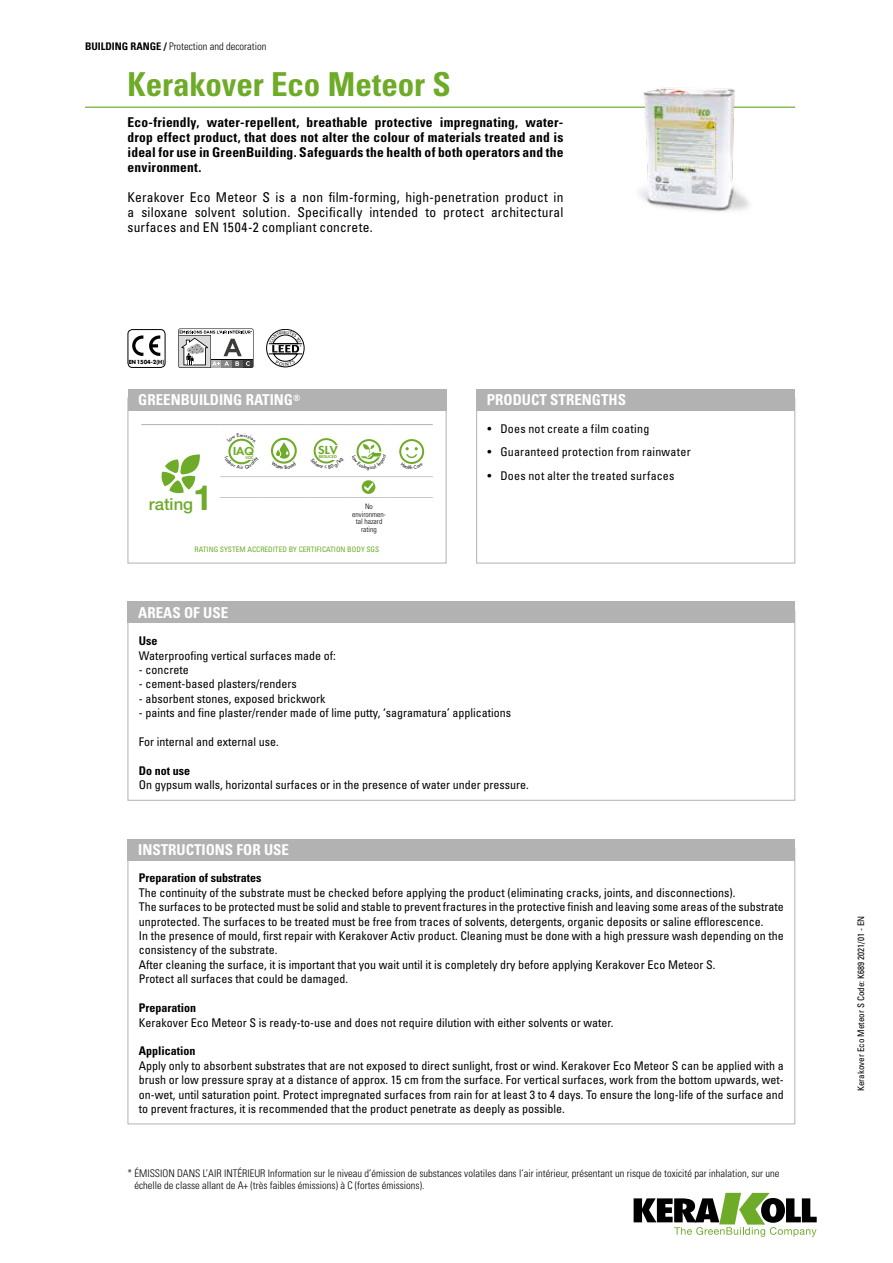
<style>
.page{position:relative;width:893px;height:1263px;background:#fff}
.page>*{position:absolute;margin:0;border:0;box-sizing:border-box;transform-origin:0 0}
.t1{font:700 condensed 33px "Univers LT Std";letter-spacing:-.005em;color:#6eab28}
.t2{font:500 16.65px "Helvetica Neue LT Std";color:#6eab28}
.t3{font:700 condensed 15px "Univers LT Std";color:#fff}
.t4{font:700 condensed 13.5px/15px "Univers LT Std";letter-spacing:.015em;color:#000;text-align:justify}
.t5{font:condensed 13.5px/15px "Univers LT Std";letter-spacing:.015em;color:#000;text-align:justify}
.t6{font:condensed 12px/14.4px "Univers LT Std";color:#000}
.t7{font:condensed 12px "Univers LT Std";letter-spacing:.02em;color:#000}
.t8{font:700 condensed 12px "Univers LT Std";color:#000}
.t9{font:800 10.8px "Futura Std";color:#6eab28;scale:1.15 1}
.t10{font:300 condensed 10.5px/12px "Univers LT Std";color:#000}
.t11{font:800 10.5px "Futura Std";color:#6eab28;scale:1.15 1}
.t12{font:condensed 9px "Univers LT Std";color:#000}
.t13{font:condensed 7.5px "Univers LT Std";color:#6eab28}
.t14{font:300 condensed 7.5px/7.5px "Univers LT Std";color:#000;text-align:center}
.t15{font:700 5.4px "Futura Std";letter-spacing:-.015em;color:#000;scale:.95 1}
.t16{font:800 3.75px "Futura Std";color:#6eab28;scale:1.2 1}
.t17{font:800 3.6px "Futura Std";color:#6eab28;scale:1.15 1}
.s1{font-weight:700}
.s2{font-weight:700;font-size:34.8px}
.s3{font-size:10.8px}
</style>
<div class="page">
<svg style="left:634px;top:1193px;width:183px;height:44px"></svg>
<hr style="left:85px;top:107px;width:710px;height:1px;background:#6eab28">
<div style="left:476px;top:398px;width:319px;height:165px;border:1px solid #b3b2b2"></div>
<div style="left:128px;top:398px;width:318px;height:165px;border:1px solid #b3b2b2"></div>
<div style="left:128px;top:389px;width:318px;height:21px;background:#b3b2b2"></div>
<div style="left:476px;top:389px;width:319px;height:21px;background:#b3b2b2"></div>
<img style="left:623px;top:88px;width:136px;height:124px">
<div style="left:128px;top:329px;width:37px;height:39px;border:1px solid #000;border-radius:5px"></div>
<svg style="left:132px;top:335px;width:11px;height:21px"></svg>
<svg style="left:149px;top:335px;width:11px;height:21px"></svg>
<div style="left:266px;top:329px;width:38px;height:38px;border:1px solid #000;border-radius:50%"></div>
<hr style="left:269px;top:354px;width:33px;height:1px;background:#000">
<hr style="left:269px;top:343px;width:33px;height:1px;background:#000">
<svg style="left:178px;top:328px;width:75px;height:40px"></svg>
<svg style="left:179px;top:329px;width:74px;height:38px"></svg>
<div style="left:128px;top:602px;width:667px;height:21px;background:#b3b2b2"></div>
<div style="left:128px;top:839px;width:667px;height:21px;background:#b3b2b2"></div>
<hr style="left:220px;top:476px;width:43px;height:1px;background:#c6c6c6">
<hr style="left:263px;top:476px;width:42px;height:1px;background:#c6c6c6">
<hr style="left:305px;top:476px;width:43px;height:1px;background:#c6c6c6">
<hr style="left:348px;top:476px;width:42px;height:1px;background:#c6c6c6">
<hr style="left:390px;top:476px;width:43px;height:1px;background:#c6c6c6">
<hr style="left:220px;top:497px;width:43px;height:1px;background:#c6c6c6">
<hr style="left:263px;top:497px;width:42px;height:1px;background:#c6c6c6">
<hr style="left:305px;top:497px;width:43px;height:1px;background:#c6c6c6">
<hr style="left:348px;top:497px;width:42px;height:1px;background:#c6c6c6">
<hr style="left:390px;top:497px;width:43px;height:1px;background:#c6c6c6">
<hr style="left:141px;top:424px;width:79px;height:1px;background:#b3b2b2">
<hr style="left:220px;top:424px;width:43px;height:1px;background:#b3b2b2">
<hr style="left:263px;top:424px;width:42px;height:1px;background:#b3b2b2">
<hr style="left:305px;top:424px;width:43px;height:1px;background:#b3b2b2">
<hr style="left:348px;top:424px;width:42px;height:1px;background:#b3b2b2">
<hr style="left:390px;top:424px;width:43px;height:1px;background:#b3b2b2">
<svg style="left:161px;top:454px;width:39px;height:40px"></svg>
<div style="left:271px;top:438px;width:26px;height:26px;border:2px solid #6eab28;border-radius:50%"></div>
<div style="left:314px;top:438px;width:25px;height:25px;border:2px solid #6eab28;border-radius:50%"></div>
<div style="left:327px;top:445px;width:12px;height:14px;background:#fff"></div>
<div style="left:356px;top:439px;width:25px;height:25px;border:2px solid #6eab28;border-radius:50%"></div>
<div style="left:399px;top:439px;width:25px;height:25px;border:2px solid #6eab28;border-radius:50%"></div>
<svg style="left:362px;top:480px;width:13px;height:14px"></svg>
<svg style="left:364px;top:482px;width:9px;height:9px"></svg>
<svg style="left:269px;top:331px;width:32px;height:35px"></svg>
<svg style="left:228px;top:438px;width:27px;height:27px"></svg>
<svg style="left:271px;top:441px;width:25px;height:23px"></svg>
<svg style="left:316px;top:458px;width:19px;height:6px"></svg>
<svg style="left:356px;top:444px;width:26px;height:20px"></svg>
<svg style="left:401px;top:447px;width:22px;height:17px"></svg>
<p class="t10" style="left:85px;top:40px;width:183px"><span class="s1">BUILDING RANGE /</span> Protection and decoration</p>
<h1 class="t1" style="left:128px;top:64px;width:325px">Kerakover Eco Meteor S</h1>
<p class="t4" style="left:128px;top:114px;width:437px">Eco-friendly, water-repellent, breathable protective impregnating, water&shy;drop effect product, that does not alter the colour of materials treated and is ideal for use in GreenBuilding. Safeguards the health of both operators and the environment.</p>
<p class="t5" style="left:128px;top:189px;width:437px">Kerakover Eco Meteor S is a non film-forming, high-penetration product in a siloxane solvent solution. Specifically intended to protect architectural surfaces and EN 1504-2 compliant concrete.</p>
<p class="t15" style="left:129px;top:359px;width:39px">EN 1504-2(H)</p>
<p class="t3" style="left:138px;top:391px;width:164px">GREENBUILDING RATING<sup>®</sup></p>
<p class="t3" style="left:487px;top:391px;width:141px">PRODUCT STRENGTHS</p>
<h2 class="t2" style="left:149px;top:494px;width:65px">rating<span class="s2">1</span></h2>
<p class="t11" style="left:233px;top:445px;width:20px"><span class="s3">I</span>AQ</p>
<p class="t17" style="left:245px;top:455px;width:9px">VOC</p>
<p class="t9" style="left:318px;top:443px;width:18px">SLV</p>
<p class="t16" style="left:319px;top:454px;width:17px">REDUCED</p>
<p class="t14" style="left:352px;top:503px;width:35px">No environmen&shy;tal hazard rating</p>
<p class="t13" style="left:195px;top:545px;width:186px">RATING SYSTEM ACCREDITED BY CERTIFICATION BODY SGS</p>
<p class="t3" style="left:138px;top:603px;width:92px">AREAS OF USE</p>
<p class="t7" style="left:488px;top:421px;width:163px">• Does not create a film coating</p>
<p class="t7" style="left:488px;top:444px;width:205px">• Guaranteed protection from rainwater</p>
<p class="t7" style="left:488px;top:468px;width:188px">• Does not alter the treated surfaces</p>
<p class="t8" style="left:139px;top:634px;width:20px">Use</p>
<p class="t6" style="left:139px;top:648px;width:198px">Waterproofing vertical surfaces made of:</p>
<p class="t6" style="left:139px;top:662px;width:51px">- concrete</p>
<p class="t6" style="left:139px;top:677px;width:159px">- cement-based plasters/renders</p>
<p class="t6" style="left:139px;top:691px;width:188px">- absorbent stones, exposed brickwork</p>
<p class="t6" style="left:139px;top:706px;width:374px">- paints and fine plaster/render made of lime putty, ‘sagramatura’ applications</p>
<p class="t6" style="left:139px;top:734px;width:141px">For internal and external use.</p>
<p class="t8" style="left:139px;top:763px;width:53px">Do not use</p>
<p class="t6" style="left:139px;top:778px;width:391px">On gypsum walls, horizontal surfaces or in the presence of water under pressure.</p>
<p class="t3" style="left:138px;top:840px;width:152px">INSTRUCTIONS FOR USE</p>
<p class="t8" style="left:139px;top:871px;width:124px">Preparation of substrates</p>
<p class="t6" style="left:139px;top:885px;width:646px">The continuity of the substrate must be checked before applying the product (eliminating cracks, joints, and disconnections).<br>The surfaces to be protected must be solid and stable to prevent fractures in the protective finish and leaving some areas of the substrate unprotected. The surfaces to be treated must be free from traces of solvents, detergents, organic deposits or saline efflorescence.<br>In the presence of mould, first repair with Kerakover Activ product. Cleaning must be done with a high pressure wash depending on the consistency of the substrate.<br>After cleaning the surface, it is important that you wait until it is completely dry before applying Kerakover Eco Meteor S.<br>Protect all surfaces that could be damaged.</p>
<p class="t8" style="left:139px;top:1000px;width:59px">Preparation</p>
<p class="t6" style="left:139px;top:1015px;width:476px">Kerakover Eco Meteor S is ready-to-use and does not require dilution with either solvents or water.</p>
<p class="t8" style="left:139px;top:1044px;width:58px">Application</p>
<p class="t6" style="left:139px;top:1058px;width:646px;text-align:justify">Apply only to absorbent substrates that are not exposed to direct sunlight, frost or wind. Kerakover Eco Meteor S can be applied with a brush or low pressure spray at a distance of approx. 15 cm from the surface. For vertical surfaces, work from the bottom upwards, wet&shy;on-wet, until saturation point. Protect impregnated surfaces from rain for at least 3 to 4 days. To ensure the long-life of the surface and to prevent fractures, it is recommended that the product penetrate as deeply as possible.</p>
<p class="t10" style="left:135px;top:1167px;width:646px;text-indent:-7px">* ÉMISSION DANS L’AIR INTÉRIEUR Information sur le niveau d’émission de substances volatiles dans l’air intérieur, présentant un risque de toxicité par inhalation, sur une échelle de classe allant de A+ (très faibles émissions) à C (fortes émissions).</p>
<p class="t12" style="left:855px;top:1091px;width:177px;rotate:-90deg">Kerakover Eco Meteor S Code: K689 2021/01 - EN</p>
</div>
